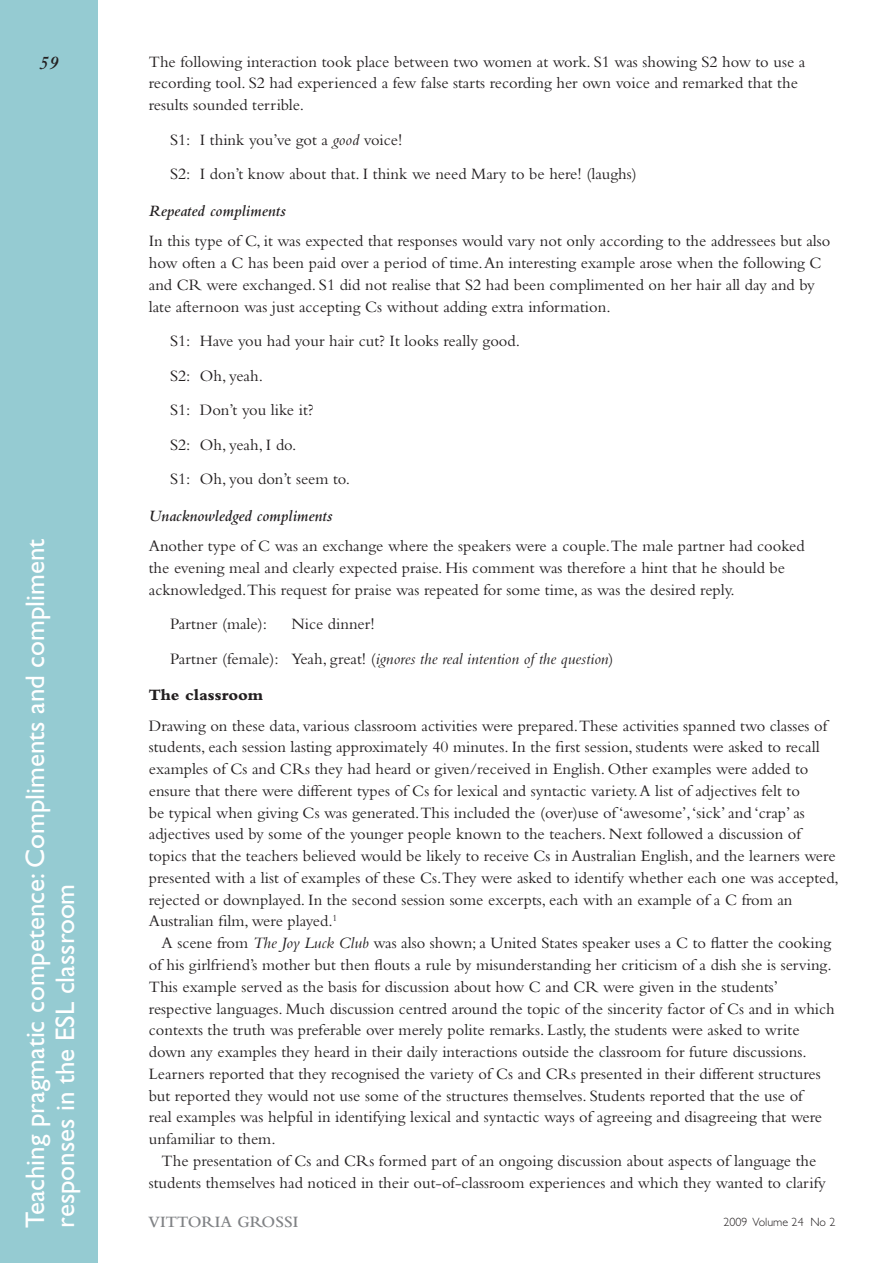
<style>
.page{position:relative;width:893px;height:1263px;background:#fff}
.page>*{position:absolute;margin:0;border:0;box-sizing:border-box;transform-origin:0 0}
.t1{font:27px/30px "Gill Sans";color:#fff}
.t2{font:italic 600 19.5px "Bembo";color:#231f20}
.t3{font:16.5px/21.8px "Bembo";color:#231f20}
.t4{font:italic 600 16.5px "Bembo";color:#231f20}
.t5{font:600 16.5px "Bembo";color:#808285}
.t6{font:800 16.5px "Bembo";color:#231f20}
.t7{font:300 12px "Gill Sans";color:#231f20}
.s1{font-style:italic}
</style>
<div class="page">
<div style="left:0;top:0;width:98px;height:1263px;background:#95cbd2"></div>
<p class="t2" style="left:39px;top:52px;width:21px">59</p>
<h1 class="t1" style="left:20px;top:1227px;width:690px;rotate:-90deg">Teaching pragmatic competence: Compliments and compliment responses in the ESL classroom</h1>
<p class="t3" style="left:149px;top:50px;width:658px">The following interaction took place between two women at work. S1 was showing S2 how to use a recording tool. S2 had experienced a few false starts recording her own voice and remarked that the results sounded terrible.</p>
<p class="t3" style="left:170px;top:122px;width:468px;line-height:34.5px">S1: I think you’ve got a <span class="s1">good</span> voice!<br>S2: I don’t know about that. I think we need Mary to be here! (laughs)</p>
<p class="t4" style="left:149px;top:202px;width:138px">Repeated compliments</p>
<p class="t3" style="left:149px;top:230px;width:683px">In this type of C, it was expected that responses would vary not only according to the addressees but also how often a C has been paid over a period of time. An interesting example arose when the following C and CR were exchanged. S1 did not realise that S2 had been complimented on her hair all day and by late afternoon was just accepting Cs without adding extra information.</p>
<p class="t3" style="left:170px;top:323px;width:352px;line-height:34.5px">S1: Have you had your hair cut? It looks really good.<br>S2: Oh, yeah.<br>S1: D on’t you like it?<br>S2: Oh, yeah, I do.<br>S1: Oh, you don’t seem to.</p>
<p class="t4" style="left:149px;top:507px;width:185px">Unacknowledged compliments</p>
<p class="t3" style="left:149px;top:535px;width:657px">Another type of C was an exchange where the speakers were a couple.The male partner had cooked the evening meal and clearly expected praise. His comment was therefore a hint that he should be acknowledged.This request for praise was repeated for some time, as was the desired reply.</p>
<p class="t3" style="left:170px;top:613px;width:115px">Partner (male): N</p>
<p class="t3" style="left:170px;top:606px;width:445px;line-height:34.5px;text-indent:135px">ice dinner!<br>Partner (female): Yeah, great! (<span class="s1">ignores the real intention of the question</span>)</p>
<p class="t6" style="left:149px;top:686px;width:116px">The classroom</p>
<p class="t3" style="left:149px;top:714px;width:692px">Drawing on these data, various classroom activities were prepared.These activities spanned two classes of students, each session lasting approximately 40 minutes. In the first session, students were asked to recall examples of Cs and CRs they had heard or given/received in English. Other examples were added to ensure that there were different types of Cs for lexical and syntactic variety. A list of adjectives felt to<br>be typical when giving Cs was generated.This included the (over)use of ‘awesome’, ‘sick’ and ‘crap’ as adjectives used by some of the younger people known to the teachers. Next followed a discussion of topics that the teachers believed would be likely to receive Cs in Australian English, and the learners were presented with a list of examples of these Cs.They were asked to identify whether each one was accepted, rejected or downplayed. In the second session some excerpts, each with an example of a C from an Australian film, were played.<sup>1</sup></p>
<p class="t3" style="left:149px;top:932px;width:688px;text-indent:13px">A scene from <span class="s1">The Joy Luck Club</span> was also shown; a United States speaker uses a C to flatter the cooking of his girlfriend’s mother but then flouts a rule by misunderstanding her criticism of a dish she is serving.<br>This example served as the basis for discussion about how C and CR were given in the students’ respective languages. Much discussion centred around the topic of the sincerity factor of Cs and in which contexts the truth was preferable over merely polite remarks. Lastly, the students were asked to write down any examples they heard in their daily interactions outside the classroom for future discussions.<br>Learners reported that they recognised the variety of Cs and CRs presented in their different structures but reported they would not use some of the structures themselves. Students reported that the use of<br>real examples was helpful in identifying lexical and syntactic ways of agreeing and disagreeing that were unfamiliar to them.</p>
<p class="t3" style="left:149px;top:1149px;width:679px;text-align:center">The presentation of Cs and CRs formed part of an ongoing discussion about aspects of language the students themselves had noticed in their out-of-classroom experiences and which they wanted to clarify</p>
<p class="t5" style="left:148px;top:1212px;width:136px">VITTORIA GROSSI</p>
<p class="t7" style="left:723px;top:1215px;width:114px">2009 Volume 24 No 2</p>
</div>
